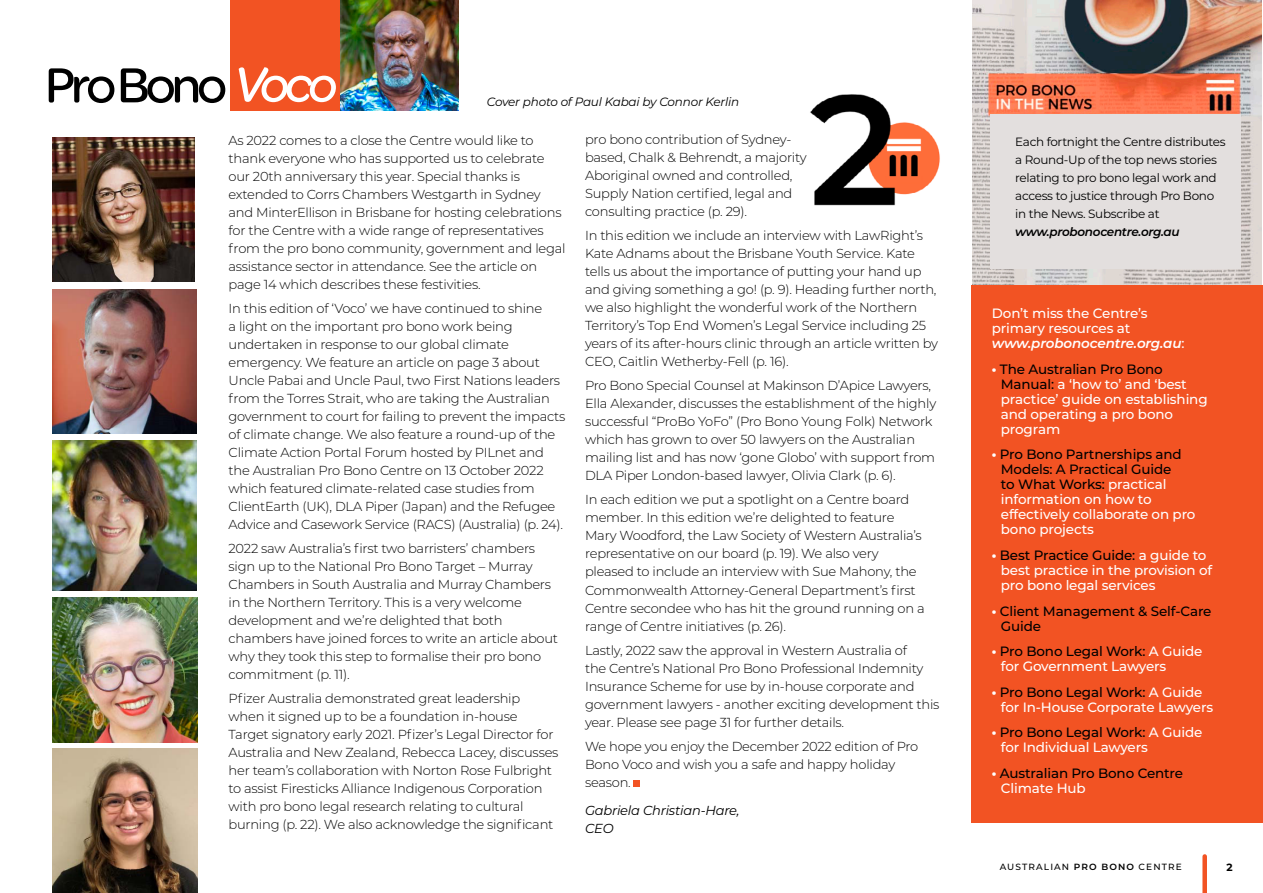
<style>
.page{position:relative;width:1263px;height:893px;background:#fff}
.page>*{position:absolute;margin:0;border:0;box-sizing:border-box;transform-origin:0 0}
.t1{font:52.5px "SE Optimist";letter-spacing:-.075em;color:#000}
.t2{font:500 13.5px/15px "Montserrat";letter-spacing:-.01em;color:#fff}
.t3{font:500 13.5px/15px "Montserrat";letter-spacing:-.01em;color:#000}
.t4{font:300 13.05px/18px "Montserrat";letter-spacing:-.02em;color:#000}
.t5{font:italic 13.05px/18px "Montserrat";letter-spacing:-.02em;color:#000}
.t6{font:12px/18px "Montserrat";letter-spacing:-.025em;color:#000}
.t7{font:italic 12px "Montserrat";letter-spacing:-.02em;color:#000}
.t8{font:italic 600 12px "Montserrat";letter-spacing:-.025em;color:#000}
.t9{font:700 10.5px "Montserrat";color:#000}
.t10{font:500 9px "Montserrat";letter-spacing:.125em;color:#000}
.s1{font-style:italic;color:#fff}
.s2{font-size:12.75px}
.s3{font-weight:600;font-style:italic}
.s4{font-weight:900}
.s5{color:#000}
.s6{font-weight:900;color:#fff}
.s7{color:#fff}
.s8{font-weight:600}
</style>
<div class="page">
<div style="left:1202px;top:856px;width:5px;height:37px;background:#f25323"></div>
<img style="left:53px;top:598px;width:144px;height:144px">
<img style="left:52px;top:289px;width:145px;height:145px">
<img style="left:52px;top:748px;width:146px;height:145px">
<img style="left:52px;top:137px;width:143px;height:145px">
<img style="left:973px;top:0;width:289px;height:285px">
<div style="left:990px;top:114px;width:251px;height:155px;background:#e3dfde"></div>
<svg style="left:634px;top:780px;width:6px;height:6px"></svg>
<div style="left:230px;top:0;width:111px;height:111px;background:#f25323"></div>
<div style="left:972px;top:285px;width:291px;height:538px;background:#f25323"></div>
<img style="left:341px;top:0;width:118px;height:111px">
<img style="left:810px;top:94px;width:130px;height:112px">
<img style="left:52px;top:441px;width:145px;height:150px">
<h1 class="t1" style="left:45px;top:49px;width:294px">Pro Bono <span class="s1">Voco</span></h1>
<p class="t7" style="left:487px;top:93px;width:254px">Cover photo of Paul Kabai by Connor Kerlin</p>
<p class="t4" style="left:229px;top:131px;width:338px">As 2022 comes to a close the Centre would like to thank everyone who has supported us to celebrate our 20th anniversary this year. Special thanks is extended to Corrs Chambers Westgarth in Sydney and MinterEllison in Brisbane for hosting celebrations for the Centre with a wide range of representatives from the pro bono community, government and legal assistance sector in attendance. See the article on page 14 which describes these festivities.</p>
<p class="t4" style="left:229px;top:299px;width:338px">In this edition of ‘Voco’ we have continued to shine<br>a light on the important pro bono work being undertaken in response to our global climate emergency. We feature an article on page 3 about Uncle Pabai and Uncle Paul, two First Nations leaders from the Torres Strait, who are taking the Australian government to court for failing to prevent the impacts of climate change. We also feature a round-up of the Climate Action Portal Forum hosted by PILnet and the Australian Pro Bono Centre on 13 October 2022 which featured climate-related case studies from ClientEarth (UK), DLA Piper (Japan) and the Refugee Advice and Casework Service (RACS) (Australia) (p. 24).</p>
<p class="t4" style="left:229px;top:539px;width:331px">2022 saw Australia’s first two barristers’ chambers sign up to the National Pro Bono Target – Murray Chambers in South Australia and Murray Chambers in the Northern Territory. This is a very welcome development and we’re delighted that both chambers have joined forces to write an article about why they took this step to formalise their pro bono commitment (p. 11).</p>
<p class="t4" style="left:229px;top:689px;width:331px">Pfizer Australia demonstrated great leadership when it signed up to be a foundation in-house Target signatory early 2021. Pfizer’s Legal Director for Australia and New Zealand, Rebecca Lacey, discusses her team’s collaboration with Norton Rose Fulbright to assist Firesticks Alliance Indigenous Corporation with pro bono legal research relating to cultural burning (p. 22). We also acknowledge the significant</p>
<p class="t4" style="left:585px;top:130px;width:223px">pro bono contribution of Sydney&shy;based, Chalk &amp; Behrendt, a majority Aboriginal owned and controlled, Supply Nation certified, legal and consulting practice (p. 29).</p>
<p class="t4" style="left:585px;top:226px;width:354px">In this edition we include an interview with LawRight’s Kate Adnams about the Brisbane Youth Service. Kate tells us about the importance of putting your hand up and giving something a go! (p. 9). Heading further north, we also highlight the wonderful work of the Northern Territory’s Top End Women’s Legal Service including 25 years of its after-hours clinic through an article written by CEO, Caitlin Wetherby-Fell (p. 16).</p>
<p class="t4" style="left:585px;top:376px;width:353px">Pro Bono Special Counsel at Makinson D’Apice Lawyers, Ella Alexander, discusses the establishment of the highly successful “ProBo YoFo” (Pro Bono Young Folk) Network which has grown to over 50 lawyers on the Australian mailing list and has now ‘gone Globo’ with support from DLA Piper London-based lawyer, Olivia Clark (p. 6).</p>
<p class="t4" style="left:585px;top:490px;width:341px">In each edition we put a spotlight on a Centre board member. In this edition we’re delighted to feature Mary Woodford, the Law Society of Western Australia’s representative on our board (p. 19). We also very pleased to include an interview with Sue Mahony, the Commonwealth Attorney-General Department’s first Centre secondee who has hit the ground running on a range of Centre initiatives (p. 26).</p>
<p class="t4" style="left:585px;top:640px;width:356px">Lastly, 2022 saw the approval in Western Australia of<br>the Centre’s National Pro Bono Professional Indemnity Insurance Scheme for use by in-house corporate and government lawyers - another exciting development this year. Please see page 31 for further details.</p>
<p class="t4" style="left:585px;top:736px;width:335px">We hope you enjoy the December 2022 edition of Pro<br>Bono Voco and wish you a safe and happy holiday season<span class="s2">.</span></p>
<p class="t5" style="left:585px;top:801px;width:156px">Gabriela Christian-Hare,<br>CEO</p>
<p class="t6" style="left:1015px;top:132px;width:212px">Each fortnight the Centre distributes a Round-Up of the top news stories relating to pro bono legal work and access to justice through Pro Bono in the News. Subscribe at</p>
<p class="t8" style="left:1015px;top:223px;width:166px">www.probonocentre.org.au</p>
<p class="t2" style="left:992px;top:305px;width:194px">Don’t miss the Centre’s primary resources at <span class="s3">www.probonocentre.org.au</span>:</p>
<p class="t2" style="left:1001px;top:361px;width:208px;text-indent:-9px"><span class="s4">·</span> <span class="s5">The Australian Pro Bono<br>Manual:</span> a ‘how to’ and ‘best practice’ guide on establishing and operating a pro bono program</p>
<p class="t2" style="left:1001px;top:446px;width:196px;text-indent:-9px"><span class="s4">·</span> <span class="s5">Pro Bono Partnerships and<br>Models: A Practical Guide<br>to What Works:</span> practical information on how to effectively collaborate on pro bono projects</p>
<p class="t2" style="left:1001px;top:547px;width:213px;text-indent:-9px"><span class="s4">·</span> <span class="s5">Best Practice Guide:</span> a guide to best practice in the provision of pro bono legal services</p>
<p class="t3" style="left:1001px;top:603px;width:212px;text-indent:-9px"><span class="s6">·</span> Client Management &amp; Self-Care<br>Guide</p>
<p class="t2" style="left:1001px;top:643px;width:203px;text-indent:-9px"><span class="s4">·</span> <span class="s5">Pro Bono Legal Work:</span> A Guide for Government Lawyers</p>
<p class="t2" style="left:1001px;top:684px;width:214px;text-indent:-9px"><span class="s4">·</span> <span class="s5">Pro Bono Legal Work:</span> A Guide for In-House Corporate Lawyers</p>
<p class="t2" style="left:1001px;top:725px;width:203px;text-indent:-9px"><span class="s4">·</span> <span class="s5">Pro Bono Legal Work:</span> A Guide for Individual Lawyers</p>
<p class="t3" style="left:1001px;top:765px;width:184px;text-indent:-9px"><span class="s6">·</span> Australian Pro Bono Centre<br><span class="s7">Climate Hub</span></p>
<p class="t10" style="left:1000px;top:861px;width:184px">AUSTRALIAN <span class="s8">PRO BONO</span> CENTRE</p>
<p class="t9" style="left:1226px;top:860px;width:8px">2</p>
</div>
